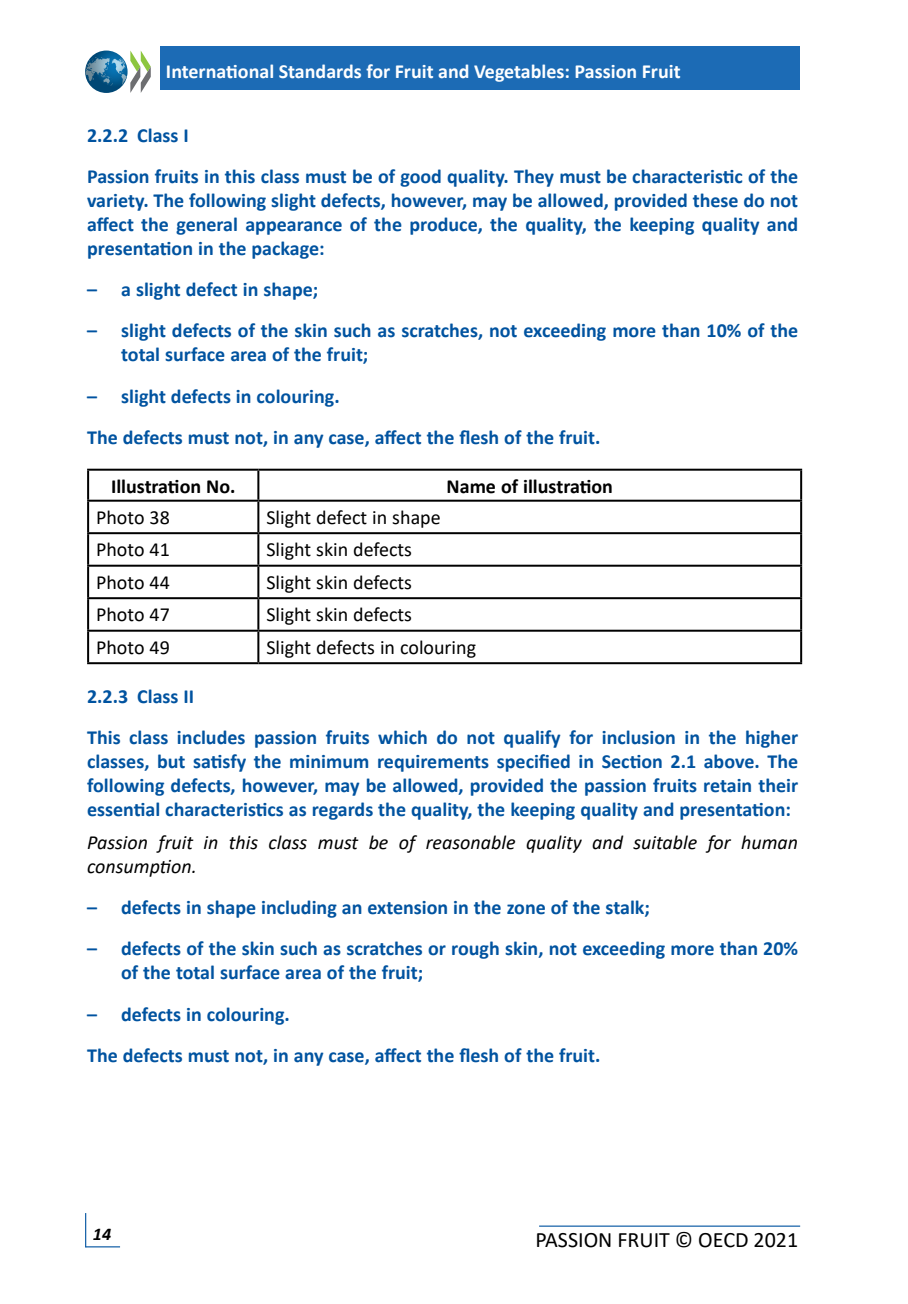
<style>
.page{position:relative;width:908px;height:1304px;background:#fff}
.page>*{position:absolute;margin:0;border:0;box-sizing:border-box;transform-origin:0 0}
.t1{font:22px "Calibri";color:#000}
.EN-Norm-Text{font:700 20px/24px "Calibri";color:#0053a0;text-align:justify}
.EN-Norm-Foto-Zeile{font:20px "Calibri";color:#000}
.EN-Norm-Erläuterung{font:italic 20px/24px "Calibri";color:#000}
.t2{font:700 20px "Calibri";color:#fff}
.EN-Norm-Foto-Titel{font:700 20px "Calibri";color:#000}
.EN-Norm-Titel-a__b{font:700 20px "Calibri";color:#0053a0}
.t3{font:italic 700 18px "Calibri";color:#000}
</style>
<div class="page">
<hr style="left:85px;top:1213px;width:1px;height:34px;background:#0053a0">
<hr style="left:85px;top:1246px;width:35px;height:1px;background:#0053a0">
<hr style="left:539px;top:1226px;width:260px;height:1px;background:#0053a0">
<div style="left:160px;top:46px;width:639px;height:44px;background:#1c6bb5"></div>
<svg style="left:85px;top:51px;width:42px;height:42px"></svg>
<svg style="left:130px;top:51px;width:21px;height:42px"></svg>
<hr style="left:87px;top:469px;width:171px;height:2px;background:#000">
<hr style="left:87px;top:471px;width:2px;height:29px;background:#000">
<hr style="left:258px;top:469px;width:543px;height:2px;background:#000">
<hr style="left:257px;top:471px;width:2px;height:29px;background:#000">
<hr style="left:799px;top:471px;width:2px;height:29px;background:#000">
<hr style="left:87px;top:500px;width:171px;height:2px;background:#000">
<hr style="left:87px;top:502px;width:2px;height:30px;background:#000">
<hr style="left:258px;top:500px;width:543px;height:2px;background:#000">
<hr style="left:257px;top:502px;width:2px;height:30px;background:#000">
<hr style="left:799px;top:502px;width:2px;height:30px;background:#000">
<hr style="left:87px;top:532px;width:171px;height:2px;background:#000">
<hr style="left:87px;top:534px;width:2px;height:31px;background:#000">
<hr style="left:87px;top:567px;width:2px;height:30px;background:#000">
<hr style="left:87px;top:599px;width:2px;height:31px;background:#000">
<hr style="left:87px;top:632px;width:2px;height:30px;background:#000">
<hr style="left:258px;top:532px;width:543px;height:2px;background:#000">
<hr style="left:257px;top:534px;width:2px;height:31px;background:#000">
<hr style="left:799px;top:534px;width:2px;height:31px;background:#000">
<hr style="left:257px;top:567px;width:2px;height:30px;background:#000">
<hr style="left:799px;top:567px;width:2px;height:30px;background:#000">
<hr style="left:257px;top:599px;width:2px;height:31px;background:#000">
<hr style="left:799px;top:599px;width:2px;height:31px;background:#000">
<hr style="left:257px;top:632px;width:2px;height:30px;background:#000">
<hr style="left:799px;top:632px;width:2px;height:30px;background:#000">
<hr style="left:87px;top:565px;width:171px;height:2px;background:#000">
<hr style="left:87px;top:597px;width:171px;height:2px;background:#000">
<hr style="left:87px;top:630px;width:171px;height:2px;background:#000">
<hr style="left:87px;top:662px;width:171px;height:2px;background:#000">
<hr style="left:258px;top:565px;width:543px;height:2px;background:#000">
<hr style="left:258px;top:597px;width:543px;height:2px;background:#000">
<hr style="left:258px;top:630px;width:543px;height:2px;background:#000">
<hr style="left:258px;top:662px;width:543px;height:2px;background:#000">
<p class="t2" style="left:166px;top:58px;width:516px">International Standards for Fruit and Vegetables: Passion Fruit</p>
<p class="EN-Norm-Titel-a__b" style="left:87px;top:121px;width:103px">2.2.2 Class I</p>
<p class="EN-Norm-Text" style="left:87px;top:164px;width:712px">Passion fruits in this class must be of good quality. They must be characteristic of the variety. The following slight defects, however, may be allowed, provided these do not affect the general appearance of the produce, the quality, the keeping quality and presentation in the package:</p>
<p class="EN-Norm-Text" style="left:87px;top:277px;width:233px">– a slight defect in shape;</p>
<p class="EN-Norm-Text" style="left:121px;top:318px;width:678px;text-indent:-34px">– slight defects of the skin such as scratches, not exceeding more than 10% of the total surface area of the fruit;</p>
<p class="EN-Norm-Text" style="left:87px;top:384px;width:254px">– slight defects in colouring.</p>
<p class="EN-Norm-Text" style="left:87px;top:425px;width:514px">The defects must not, in any case, affect the flesh of the fruit.</p>
<p class="EN-Norm-Foto-Titel" style="left:111px;top:472px;width:126px">Illustration No.</p>
<p class="EN-Norm-Foto-Titel" style="left:446px;top:472px;width:168px">Name of illustration</p>
<p class="EN-Norm-Foto-Zeile" style="left:96px;top:503px;width:75px">Photo 38</p>
<p class="EN-Norm-Foto-Zeile" style="left:266px;top:503px;width:176px">Slight defect in shape</p>
<p class="EN-Norm-Foto-Zeile" style="left:96px;top:536px;width:75px">Photo 41</p>
<p class="EN-Norm-Foto-Zeile" style="left:266px;top:536px;width:147px">Slight skin defects</p>
<p class="EN-Norm-Foto-Zeile" style="left:96px;top:568px;width:75px">Photo 44</p>
<p class="EN-Norm-Foto-Zeile" style="left:266px;top:568px;width:147px">Slight skin defects</p>
<p class="EN-Norm-Foto-Zeile" style="left:96px;top:601px;width:75px">Photo 47</p>
<p class="EN-Norm-Foto-Zeile" style="left:266px;top:601px;width:147px">Slight skin defects</p>
<p class="EN-Norm-Foto-Zeile" style="left:96px;top:633px;width:75px">Photo 49</p>
<p class="EN-Norm-Foto-Zeile" style="left:266px;top:633px;width:211px">Slight defects in colouring</p>
<p class="EN-Norm-Titel-a__b" style="left:87px;top:682px;width:108px">2.2.3 Class II</p>
<p class="EN-Norm-Text" style="left:87px;top:725px;width:712px">This class includes passion fruits which do not qualify for inclusion in the higher classes, but satisfy the minimum requirements specified in Section 2.1 above. The following defects, however, may be allowed, provided the passion fruits retain their essential characteristics as regards the quality, the keeping quality and presentation:</p>
<p class="EN-Norm-Erläuterung" style="left:87px;top:829px;width:712px">Passion fruit in this class must be of reasonable quality and suitable for human consumption.</p>
<p class="EN-Norm-Text" style="left:87px;top:895px;width:564px">– defects in shape including an extension in the zone of the stalk;</p>
<p class="EN-Norm-Text" style="left:121px;top:936px;width:678px;text-indent:-34px">– defects of the skin such as scratches or rough skin, not exceeding more than 20% of the total surface area of the fruit;</p>
<p class="EN-Norm-Text" style="left:87px;top:1002px;width:204px">– defects in colouring.</p>
<p class="EN-Norm-Text" style="left:87px;top:1043px;width:514px">The defects must not, in any case, affect the flesh of the fruit.</p>
<p class="t3" style="left:93px;top:1221px;width:20px">14</p>
<p class="t1" style="left:535px;top:1225px;width:264px">PASSION FRUIT © OECD 2021</p>
</div>
